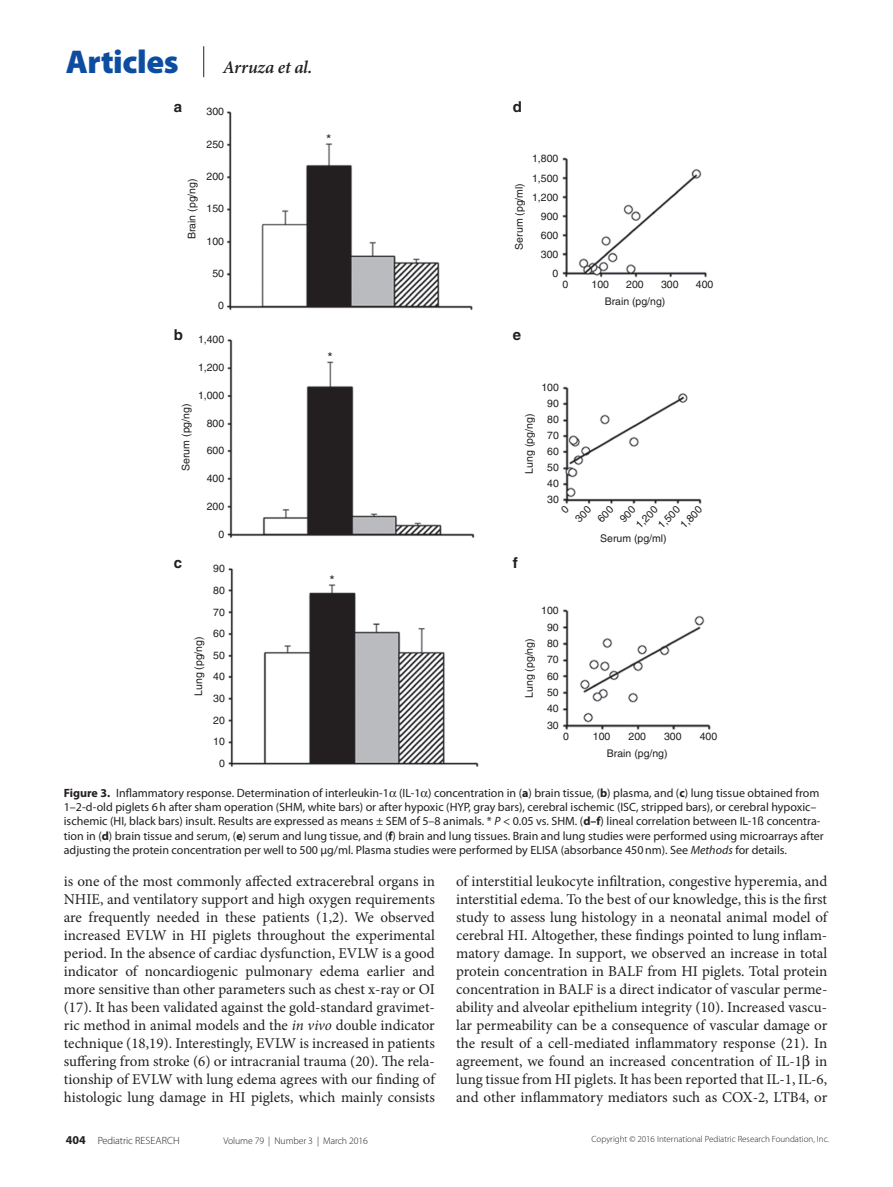
<style>
.page{position:relative;width:893px;height:1187px;background:#fff}
.page>*{position:absolute;margin:0;border:0;box-sizing:border-box;transform-origin:0 0}
.t1{font:900 33px "Myriad Pro";letter-spacing:-.01em;color:#0d4da1}
.t2{font:italic 600 18px "Minion Pro";letter-spacing:-.01em;color:#231f20}
.t3{font:15px/18px "Minion Pro";letter-spacing:-.005em;color:#231f20;text-align:justify}
.t4{font:700 15px "Helvetica";color:#231f20}
.t5{font:13.5px "Helvetica";color:#231f20}
.t6{font:12px/14.4px "Myriad Pro";color:#231f20}
.t7{font:10.5px/21.6px "Helvetica";color:#231f20;text-align:center}
.t8{font:300 10.5px "Myriad Pro";letter-spacing:-.01em;color:#231f20}
.t9{font:300 9.75px "Myriad Pro";letter-spacing:-.01em;color:#231f20}
.t10{font:300 9px "Myriad Pro";color:#231f20}
.s1{font-weight:700}
.s2{font-style:italic}
.s3{font-weight:700;font-size:12px}
</style>
<div class="page">
<hr style="left:203px;top:46px;width:1px;height:31px;background:#231f20">
<img style="left:227px;top:111px;width:484px;height:656px">
<svg style="left:561px;top:505px;width:75px;height:17px"></svg>
<h1 class="t1" style="left:66px;top:43px;width:115px">Articles</h1>
<p class="t2" style="left:223px;top:55px;width:91px">Arruza et al.</p>
<p class="t4" style="left:174px;top:98px;width:10px">a</p>
<p class="t4" style="left:513px;top:98px;width:11px">d</p>
<p class="t7" style="left:207px;top:101px;width:19px">300</p>
<p class="t5" style="left:326px;top:132px;width:7px">*</p>
<p class="t7" style="left:207px;top:133px;width:19px">250</p>
<p class="t7" style="left:207px;top:165px;width:19px">200</p>
<p class="t7" style="left:207px;top:198px;width:19px">150</p>
<p class="t7" style="left:532px;top:149px;width:28px;line-height:19px;text-align:right">1,800<br>1,500<br>1,200<br>900</p>
<p class="t7" style="left:181px;top:239px;width:62px;rotate:-90deg">Brain (pg/ng)</p>
<p class="t7" style="left:508px;top:249px;width:68px;rotate:-90deg">Serum (pg/ml)</p>
<p class="t7" style="left:541px;top:225px;width:19px;line-height:19px;text-align:right">600<br>300<br>0</p>
<p class="t7" style="left:207px;top:230px;width:19px">100</p>
<p class="t7" style="left:212px;top:262px;width:13px">50</p>
<p class="t7" style="left:218px;top:295px;width:7px">0</p>
<p class="t7" style="left:198px;top:329px;width:28px">1,400</p>
<p class="t7" style="left:563px;top:274px;width:7px">0</p>
<p class="t7" style="left:591px;top:274px;width:19px">100</p>
<p class="t7" style="left:605px;top:276px;width:62px;line-height:16.5px">200<br>Brain (pg/ng)</p>
<p class="t7" style="left:661px;top:274px;width:19px">300</p>
<p class="t7" style="left:696px;top:274px;width:19px">400</p>
<p class="t4" style="left:174px;top:325px;width:11px">b</p>
<p class="t4" style="left:513px;top:325px;width:10px">e</p>
<p class="t5" style="left:327px;top:349px;width:7px">*</p>
<p class="t7" style="left:198px;top:356px;width:28px">1,200</p>
<p class="t7" style="left:198px;top:384px;width:28px">1,000</p>
<p class="t7" style="left:207px;top:412px;width:19px">800</p>
<p class="t7" style="left:207px;top:440px;width:19px">600</p>
<p class="t7" style="left:207px;top:467px;width:19px">400</p>
<p class="t7" style="left:207px;top:495px;width:19px">200</p>
<p class="t7" style="left:218px;top:523px;width:7px">0</p>
<p class="t7" style="left:213px;top:557px;width:13px">90<br>80<br>70<br>60<br>50<br>40<br>30<br>20<br>10<br>0</p>
<p class="t7" style="left:541px;top:379px;width:19px;line-height:15.9px">100<br>90<br>80<br>70</p>
<p class="t7" style="left:175px;top:471px;width:69px;rotate:-90deg">Serum (pg/ng)</p>
<p class="t7" style="left:518px;top:473px;width:61px;rotate:-90deg">Lung (pg/ng)</p>
<p class="t7" style="left:547px;top:443px;width:13px;line-height:15.9px;text-align:justify">60<br>50<br>40<br>30</p>
<p class="t7" style="left:630px;top:518px;width:28px;rotate:-45deg">1,200</p>
<p class="t7" style="left:652px;top:518px;width:28px;rotate:-45deg">1,500</p>
<p class="t7" style="left:674px;top:518px;width:28px;rotate:-45deg">1,800</p>
<p class="t7" style="left:600px;top:528px;width:68px">Serum (pg/ml)</p>
<p class="t4" style="left:174px;top:553px;width:10px">c</p>
<p class="t4" style="left:513px;top:553px;width:6px">f</p>
<p class="t5" style="left:329px;top:572px;width:7px">*</p>
<p class="t7" style="left:541px;top:602px;width:19px;line-height:16.4px">100<br>90<br>80<br>70</p>
<p class="t7" style="left:188px;top:696px;width:61px;rotate:-90deg">Lung (pg/ng)</p>
<p class="t7" style="left:518px;top:698px;width:61px;rotate:-90deg">Lung (pg/ng)</p>
<p class="t7" style="left:547px;top:667px;width:13px;line-height:16.4px;text-align:justify">60<br>50<br>40<br>30</p>
<p class="t7" style="left:664px;top:725px;width:19px">300</p>
<p class="t7" style="left:700px;top:725px;width:19px">400</p>
<p class="t7" style="left:563px;top:725px;width:7px">0</p>
<p class="t7" style="left:593px;top:725px;width:19px">100</p>
<p class="t7" style="left:607px;top:728px;width:62px;line-height:16.5px">200<br>Brain (pg/ng)</p>
<p class="t6" style="left:64px;top:785px;width:761px"><span class="s1">Figure 3.</span> Inflammatory response. Determination of interleukin-1 (IL-1 ) concentration in (<span class="s1">a</span>) brain tissue, (<span class="s1">b</span>) plasma, and (<span class="s1">c</span>) lung tissue obtained from 1–2-d-old piglets 6h after sham operation (SHM, white bars) or after hypoxic (HYP, gray bars), cerebral ischemic (ISC, stripped bars), or cerebral hypoxic– ischemic (HI, black bars) insult. Results are expressed as means ± SEM of 5–8 animals. * <span class="s2">P</span> &lt; 0.05 vs. SHM. (<span class="s1">d–f</span>) lineal correlation between IL-1ß concentra&shy;tion in (<span class="s1">d</span>) brain tissue and serum, (<span class="s1">e</span>) serum and lung tissue, and (<span class="s1">f</span>) brain and lung tissues. Brain and lung studies were performed using microarrays after adjusting the protein concentration per well to 500 µg/ml. Plasma studies were performed by ELISA (absorbance 450nm). See <span class="s2">Methods</span> for details.</p>
<p class="t3" style="left:64px;top:872px;width:373px">is one of the most commonly affected extracerebral organs in NHIE, and ventilatory support and high oxygen requirements are frequently needed in these patients (1,2). We observed increased EVLW in HI piglets throughout the experimental period. In the absence of cardiac dysfunction, EVLW is a good indicator of noncardiogenic pulmonary edema earlier and more sensitive than other parameters such as chest x-ray or OI (17). It has been validated against the gold-standard gravimet&shy;ric method in animal models and the <span class="s2">in vivo</span> double indicator technique (18,19). Interestingly, EVLW is increased in patients suffering from stroke (6) or intracranial trauma (20). The rela&shy;tionship of EVLW with lung edema agrees with our finding of histologic lung damage in HI piglets, which mainly consists</p>
<p class="t3" style="left:456px;top:872px;width:373px">of interstitial leukocyte infiltration, congestive hyperemia, and interstitial edema. To the best of our knowledge, this is the first study to assess lung histology in a neonatal animal model of cerebral HI. Altogether, these findings pointed to lung inflam&shy;matory damage. In support, we observed an increase in total protein concentration in BALF from HI piglets. Total protein concentration in BALF is a direct indicator of vascular perme&shy;ability and alveolar epithelium integrity (10). Increased vascu&shy;lar permeability can be a consequence of vascular damage or the result of a cell-mediated inflammatory response (21). In agreement, we found an increased concentration of IL-1 in lung tissue from HI piglets. It has been reported that IL-1, IL-6, and other inflammatory mediators such as COX-2, LTB4, or</p>
<p class="t8" style="left:66px;top:1135px;width:82px"><span class="s3">404</span> Pediatric Research</p>
<p class="t9" style="left:223px;top:1135px;width:146px">Volume 79 | Number 3 | March 2016</p>
<p class="t10" style="left:592px;top:1134px;width:239px">Copyright © 2016 International Pediatric Research Foundation, Inc.</p>
</div>
